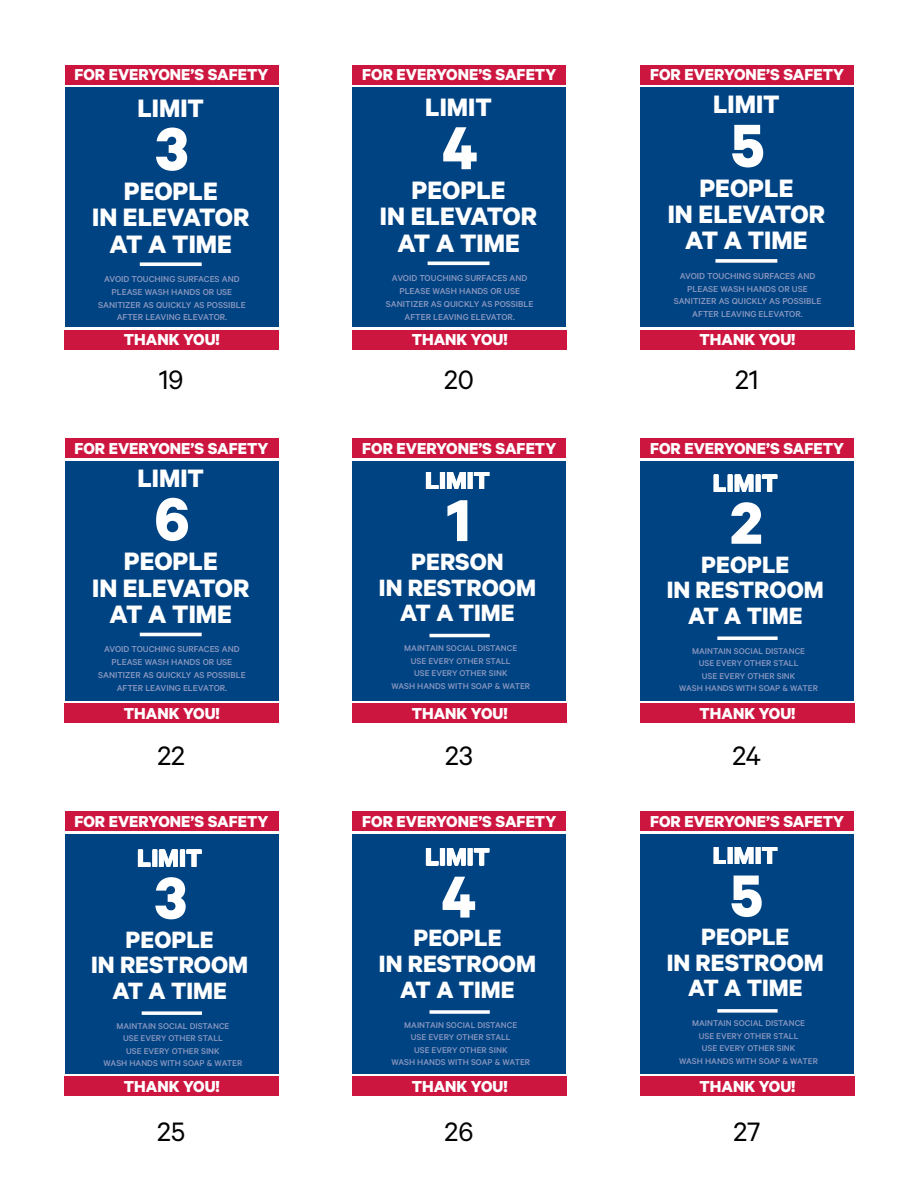
<style>
.page{position:relative;width:918px;height:1188px;background:#fff}
.page>*{position:absolute;margin:0;border:0;box-sizing:border-box;transform-origin:0 0}
.t1{font:700 68.4px "Calibre";color:#fff}
.t2{font:700 66.6px "Calibre";color:#fff}
.t3{font:30px "Calibre";color:#000}
.t4{font:700 28.35px/26.2px "Calibre";color:#fff;text-align:center}
.t5{font:700 27.6px "Calibre";color:#fff}
.t6{font:700 26.55px/25.5px "Calibre";color:#fff;text-align:center}
.t7{font:700 17.85px "Calibre";color:#fff}
.t8{font:500 9.6px/12.8px "Calibre";color:#8e99c0;text-align:center}
.t9{font:500 9.45px/12.5px "Calibre";color:#8e99c0;text-align:center}
</style>
<div class="page">
<div style="left:65px;top:330px;width:214px;height:19px;background:#cd163f"></div>
<div style="left:65px;top:65px;width:213px;height:19px;background:#cd163f"></div>
<div style="left:65px;top:88px;width:213px;height:239px;background:#004383"></div>
<svg style="left:140px;top:262px;width:62px;height:4px"></svg>
<div style="left:640px;top:330px;width:215px;height:19px;background:#cd163f"></div>
<div style="left:640px;top:65px;width:214px;height:19px;background:#cd163f"></div>
<div style="left:640px;top:88px;width:214px;height:239px;background:#004383"></div>
<svg style="left:715px;top:259px;width:62px;height:4px"></svg>
<div style="left:353px;top:330px;width:214px;height:19px;background:#cd163f"></div>
<div style="left:353px;top:65px;width:213px;height:19px;background:#cd163f"></div>
<div style="left:353px;top:88px;width:213px;height:239px;background:#004383"></div>
<hr style="left:428px;top:262px;width:62px;height:3px;background:#fff">
<div style="left:65px;top:704px;width:214px;height:19px;background:#cd163f"></div>
<div style="left:65px;top:439px;width:213px;height:19px;background:#cd163f"></div>
<div style="left:65px;top:461px;width:213px;height:240px;background:#004383"></div>
<hr style="left:140px;top:633px;width:62px;height:3px;background:#fff">
<div style="left:65px;top:1077px;width:214px;height:19px;background:#cd163f"></div>
<div style="left:65px;top:812px;width:213px;height:19px;background:#cd163f"></div>
<div style="left:65px;top:834px;width:213px;height:240px;background:#004383"></div>
<svg style="left:142px;top:1011px;width:60px;height:4px"></svg>
<div style="left:640px;top:1077px;width:215px;height:19px;background:#cd163f"></div>
<div style="left:640px;top:812px;width:214px;height:19px;background:#cd163f"></div>
<div style="left:640px;top:834px;width:214px;height:240px;background:#004383"></div>
<svg style="left:717px;top:1009px;width:61px;height:4px"></svg>
<div style="left:353px;top:1077px;width:214px;height:19px;background:#cd163f"></div>
<div style="left:353px;top:812px;width:213px;height:19px;background:#cd163f"></div>
<div style="left:353px;top:834px;width:213px;height:240px;background:#004383"></div>
<svg style="left:430px;top:1010px;width:60px;height:4px"></svg>
<div style="left:640px;top:704px;width:215px;height:19px;background:#cd163f"></div>
<div style="left:640px;top:439px;width:214px;height:19px;background:#cd163f"></div>
<div style="left:640px;top:461px;width:214px;height:240px;background:#004383"></div>
<svg style="left:717px;top:636px;width:61px;height:4px"></svg>
<div style="left:353px;top:704px;width:214px;height:19px;background:#cd163f"></div>
<div style="left:353px;top:439px;width:213px;height:19px;background:#cd163f"></div>
<div style="left:353px;top:461px;width:213px;height:240px;background:#004383"></div>
<hr style="left:430px;top:634px;width:60px;height:3px;background:#fff">
<h3 class="t7" style="left:75px;top:64px;width:196px">FOR EVERYONE’S SAFETY</h3>
<h3 class="t4" style="left:137px;top:94px;width:68px">LIMIT</h3>
<h1 class="t1" style="left:155px;top:107px;width:35px">3</h1>
<h3 class="t4" style="left:92px;top:177px;width:159px">PEOPLE<br>IN ELEVATOR<br>AT A TIME</h3>
<p class="t8" style="left:98px;top:273px;width:149px">AVOID TOUCHING SURFACES AND<br>PLEASE WASH HANDS OR USE<br>SANITIZER AS QUICKLY AS POSSIBLE<br>AFTER LEAVING ELEVATOR.</p>
<h3 class="t7" style="left:124px;top:329px;width:98px">THANK YOU!</h3>
<h3 class="t7" style="left:362px;top:64px;width:196px">FOR EVERYONE’S SAFETY</h3>
<h3 class="t4" style="left:425px;top:93px;width:68px">LIMIT</h3>
<h1 class="t1" style="left:442px;top:106px;width:37px">4</h1>
<h3 class="t4" style="left:380px;top:176px;width:159px">PEOPLE<br>IN ELEVATOR<br>AT A TIME</h3>
<p class="t8" style="left:386px;top:272px;width:149px">AVOID TOUCHING SURFACES AND<br>PLEASE WASH HANDS OR USE<br>SANITIZER AS QUICKLY AS POSSIBLE<br>AFTER LEAVING ELEVATOR.</p>
<h3 class="t7" style="left:412px;top:329px;width:98px">THANK YOU!</h3>
<h3 class="t7" style="left:650px;top:64px;width:196px">FOR EVERYONE’S SAFETY</h3>
<h3 class="t4" style="left:713px;top:90px;width:68px">LIMIT</h3>
<h1 class="t1" style="left:731px;top:104px;width:35px">5</h1>
<h3 class="t4" style="left:668px;top:174px;width:159px">PEOPLE<br>IN ELEVATOR<br>AT A TIME</h3>
<p class="t8" style="left:674px;top:269px;width:149px">AVOID TOUCHING SURFACES AND<br>PLEASE WASH HANDS OR USE<br>SANITIZER AS QUICKLY AS POSSIBLE<br>AFTER LEAVING ELEVATOR.</p>
<h3 class="t7" style="left:700px;top:329px;width:98px">THANK YOU!</h3>
<h3 class="t3" style="left:159px;top:362px;width:26px">19</h3>
<h3 class="t3" style="left:444px;top:362px;width:31px">20</h3>
<h3 class="t3" style="left:735px;top:362px;width:25px">21</h3>
<h3 class="t7" style="left:75px;top:437px;width:196px">FOR EVERYONE’S SAFETY</h3>
<h3 class="t4" style="left:137px;top:464px;width:68px">LIMIT</h3>
<h1 class="t1" style="left:154px;top:477px;width:37px">6</h1>
<h3 class="t4" style="left:92px;top:547px;width:159px">PEOPLE<br>IN ELEVATOR<br>AT A TIME</h3>
<p class="t8" style="left:98px;top:643px;width:149px">AVOID TOUCHING SURFACES AND<br>PLEASE WASH HANDS OR USE<br>SANITIZER AS QUICKLY AS POSSIBLE<br>AFTER LEAVING ELEVATOR.</p>
<h3 class="t7" style="left:124px;top:702px;width:98px">THANK YOU!</h3>
<h3 class="t7" style="left:362px;top:437px;width:196px">FOR EVERYONE’S SAFETY</h3>
<h3 class="t5" style="left:425px;top:463px;width:66px">LIMIT</h3>
<h2 class="t2" style="left:447px;top:480px;width:26px">1</h2>
<h3 class="t6" style="left:379px;top:548px;width:159px">PERSON<br>IN RESTROOM<br>AT A TIME</h3>
<p class="t9" style="left:391px;top:642px;width:140px">MAINTAIN SOCIAL DISTANCE<br>USE EVERY OTHER STALL<br>USE EVERY OTHER SINK<br>WASH HANDS WITH SOAP &amp; WATER</p>
<h3 class="t7" style="left:412px;top:702px;width:98px">THANK YOU!</h3>
<h3 class="t7" style="left:650px;top:437px;width:196px">FOR EVERYONE’S SAFETY</h3>
<h3 class="t5" style="left:713px;top:466px;width:66px">LIMIT</h3>
<h2 class="t2" style="left:730px;top:482px;width:34px">2</h2>
<h3 class="t6" style="left:667px;top:551px;width:159px">PEOPLE<br>IN RESTROOM<br>AT A TIME</h3>
<p class="t9" style="left:679px;top:644px;width:140px">MAINTAIN SOCIAL DISTANCE<br>USE EVERY OTHER STALL<br>USE EVERY OTHER SINK<br>WASH HANDS WITH SOAP &amp; WATER</p>
<h3 class="t7" style="left:700px;top:702px;width:98px">THANK YOU!</h3>
<h3 class="t3" style="left:157px;top:738px;width:29px">22</h3>
<h3 class="t3" style="left:445px;top:738px;width:29px">23</h3>
<h3 class="t3" style="left:733px;top:738px;width:30px">24</h3>
<h3 class="t7" style="left:75px;top:810px;width:196px">FOR EVERYONE’S SAFETY</h3>
<h3 class="t5" style="left:137px;top:841px;width:66px">LIMIT</h3>
<h2 class="t2" style="left:155px;top:857px;width:34px">3</h2>
<h3 class="t6" style="left:91px;top:926px;width:159px">PEOPLE<br>IN RESTROOM<br>AT A TIME</h3>
<p class="t9" style="left:104px;top:1019px;width:140px">MAINTAIN SOCIAL DISTANCE<br>USE EVERY OTHER STALL<br>USE EVERY OTHER SINK<br>WASH HANDS WITH SOAP &amp; WATER</p>
<h3 class="t7" style="left:124px;top:1075px;width:98px">THANK YOU!</h3>
<h3 class="t7" style="left:362px;top:810px;width:196px">FOR EVERYONE’S SAFETY</h3>
<h3 class="t5" style="left:425px;top:840px;width:66px">LIMIT</h3>
<h2 class="t2" style="left:441px;top:856px;width:36px">4</h2>
<h3 class="t6" style="left:379px;top:925px;width:159px">PEOPLE<br>IN RESTROOM<br>AT A TIME</h3>
<p class="t9" style="left:391px;top:1018px;width:140px">MAINTAIN SOCIAL DISTANCE<br>USE EVERY OTHER STALL<br>USE EVERY OTHER SINK<br>WASH HANDS WITH SOAP &amp; WATER</p>
<h3 class="t7" style="left:412px;top:1075px;width:98px">THANK YOU!</h3>
<h3 class="t7" style="left:650px;top:810px;width:196px">FOR EVERYONE’S SAFETY</h3>
<h3 class="t5" style="left:713px;top:839px;width:66px">LIMIT</h3>
<h2 class="t2" style="left:730px;top:855px;width:35px">5</h2>
<h3 class="t6" style="left:667px;top:923px;width:159px">PEOPLE<br>IN RESTROOM<br>AT A TIME</h3>
<p class="t9" style="left:679px;top:1017px;width:140px">MAINTAIN SOCIAL DISTANCE<br>USE EVERY OTHER STALL<br>USE EVERY OTHER SINK<br>WASH HANDS WITH SOAP &amp; WATER</p>
<h3 class="t7" style="left:700px;top:1075px;width:98px">THANK YOU!</h3>
<h3 class="t3" style="left:157px;top:1114px;width:29px">25</h3>
<h3 class="t3" style="left:445px;top:1114px;width:30px">26</h3>
<h3 class="t3" style="left:733px;top:1114px;width:28px">27</h3>
</div>
